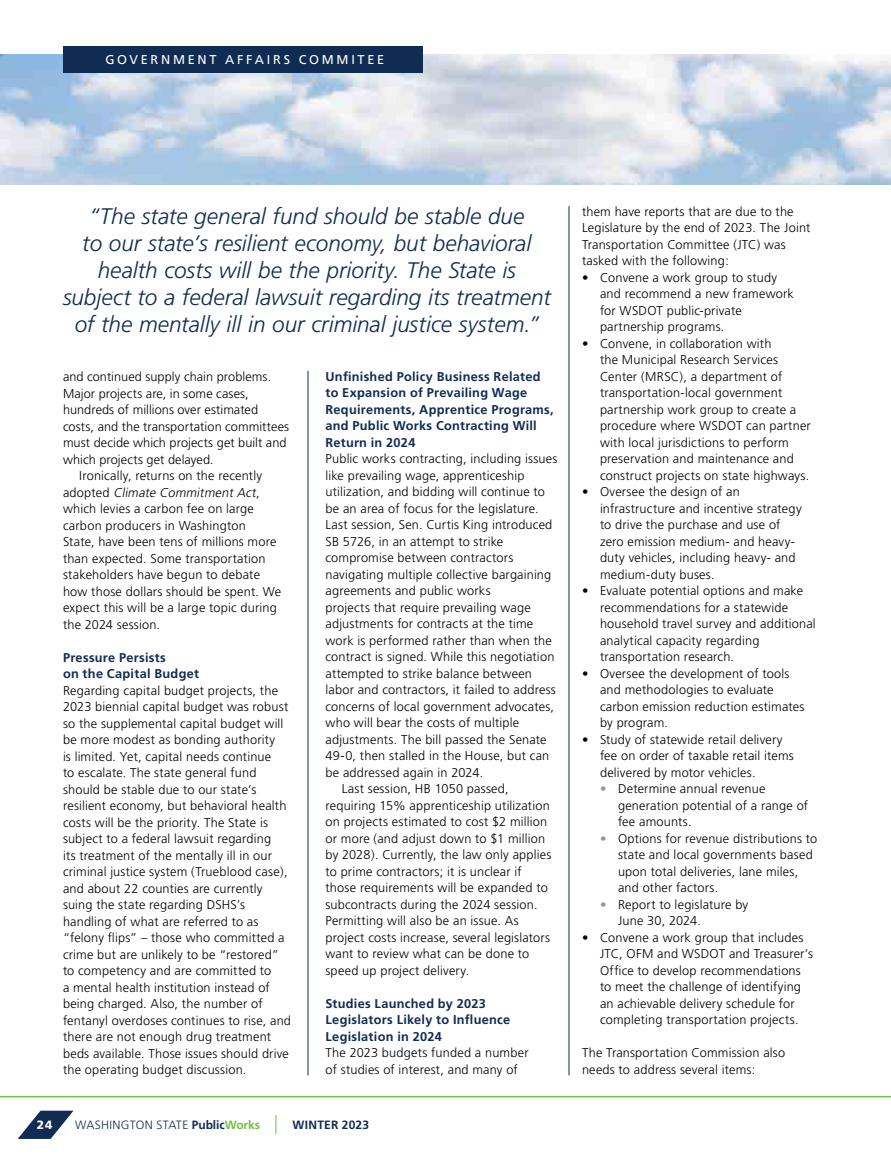
<style>
.page{position:relative;width:891px;height:1161px;background:#fff}
.page>*{position:absolute;margin:0;border:0;box-sizing:border-box;transform-origin:0 0}
.t1{font:italic 300 22.5px/27px "Frutiger";color:#102c52;text-align:center}
.t2{font:300 12.75px/16.5px "Frutiger";letter-spacing:.015em;color:#000}
.t3{font:700 12.75px/16.5px "Frutiger";letter-spacing:.02em;color:#102c52}
.t4{font:italic 300 12.75px "Frutiger";color:#000}
.t5{font:12.75px "Frutiger";letter-spacing:.215em;color:#fff}
.t6{font:300 12px "Frutiger";letter-spacing:.025em;color:#102c52}
.t7{font:700 12px "Frutiger";letter-spacing:.02em;color:#102c52}
.t8{font:900 12px "Frutiger";color:#fff}
.s1{font-style:normal}
.s2{font-weight:700}
.s3{font-weight:700;color:#77bd43}
.s4{color:#939598}
</style>
<div class="page">
<img style="left:0;top:54px;width:891px;height:130px">
<div style="left:63px;top:46px;width:360px;height:27px;background:#102c52"></div>
<hr style="left:308px;top:371px;width:1px;height:705px;background:#102c52">
<hr style="left:569px;top:206px;width:1px;height:869px;background:#102c52">
<svg style="left:276px;top:1115px;width:1px;height:19px"></svg>
<hr style="left:0;top:1096px;width:891px;height:1px;background:#77bd43">
<svg style="left:18px;top:1111px;width:55px;height:28px"></svg>
<p class="t5" style="left:105px;top:52px;width:280px">GOVERNMENT AFFAIRS COMMITEE</p>
<p class="t1" style="left:63px;top:203px;width:489px">“The state general fund should be stable due<br>to our state’s resilient economy, but behavioral health costs will be the priority. The State is subject to a federal lawsuit regarding its treatment of the mentally ill in our criminal justice system.”</p>
<p class="t2" style="left:63px;top:368px;width:210px">and continued supply chain problems.</p>
<p class="t2" style="left:63px;top:385px;width:187px">Major projects are, in some cases,</p>
<p class="t2" style="left:63px;top:401px;width:197px">hundreds of millions over estimated</p>
<p class="t2" style="left:63px;top:418px;width:228px">costs, and the transportation committees</p>
<p class="t2" style="left:63px;top:434px;width:225px">must decide which projects get built and</p>
<p class="t2" style="left:63px;top:451px;width:152px">which projects get delayed.</p>
<p class="t2" style="left:79px;top:467px;width:184px">Ironically, returns on the recently</p>
<p class="t4" style="left:63px;top:485px;width:198px"><span class="s1">a d o p t e d</span> Climate Commitment Act<span class="s1">,</span></p>
<p class="t2" style="left:63px;top:500px;width:192px">which levies a carbon fee on large</p>
<p class="t2" style="left:63px;top:517px;width:184px">carbon producers in Washington</p>
<p class="t2" style="left:63px;top:533px;width:215px">State, have been tens of millions more</p>
<p class="t2" style="left:63px;top:550px;width:204px">than expected. Some transportation</p>
<p class="t2" style="left:63px;top:566px;width:199px">stakeholders have begun to debate</p>
<p class="t2" style="left:63px;top:583px;width:220px">how those dollars should be spent. We</p>
<p class="t2" style="left:63px;top:599px;width:215px">expect this will be a large topic during</p>
<p class="t2" style="left:63px;top:616px;width:99px">the 2024 session.</p>
<p class="t3" style="left:63px;top:649px;width:138px">Pressure Persists<br>on the Capital Budget</p>
<p class="t2" style="left:63px;top:682px;width:230px">Regarding capital budget projects, the 2023 biennial capital budget was robust so the supplemental capital budget will be more modest as bonding authority<br>is limited. Yet, capital needs continue<br>to escalate. The state general fund should be stable due to our state’s resilient economy, but behavioral health costs will be the priority. The State is subject to a federal lawsuit regarding<br>its treatment of the mentally ill in our criminal justice system (Trueblood case), and about 22 counties are currently suing the state regarding DSHS’s handling of what are referred to as “felony flips” – those who committed a crime but are unlikely to be “restored” to competency and are committed to<br>a mental health institution instead of being charged. Also, the number of fentanyl overdoses continues to rise, and there are not enough drug treatment beds available. Those issues should drive the operating budget discussion.</p>
<p class="t3" style="left:326px;top:368px;width:230px">Unfinished Policy Business Related to Expansion of Prevailing Wage<br>Requirements, Apprentice Programs, and Public Works Contracting Will<br>Return in 2024</p>
<p class="t2" style="left:326px;top:451px;width:233px">Public works contracting, including issues</p>
<p class="t2" style="left:326px;top:467px;width:201px">like prevailing wage, apprenticeship</p>
<p class="t2" style="left:326px;top:484px;width:221px">utilization, and bidding will continue to</p>
<p class="t2" style="left:326px;top:500px;width:215px">be an area of focus for the legislature.</p>
<p class="t2" style="left:326px;top:517px;width:228px">Last session, Sen. Curtis King introduced</p>
<p class="t2" style="left:326px;top:533px;width:179px">SB 5726, in an attempt to strike</p>
<p class="t2" style="left:326px;top:550px;width:189px">compromise between contractors</p>
<p class="t2" style="left:326px;top:566px;width:227px">navigating multiple collective bargaining</p>
<p class="t2" style="left:326px;top:583px;width:167px">agreements and public works</p>
<p class="t2" style="left:326px;top:599px;width:207px">projects that require prevailing wage</p>
<p class="t2" style="left:326px;top:616px;width:209px">adjustments for contracts at the time</p>
<p class="t2" style="left:326px;top:632px;width:228px">work is performed rather than when the</p>
<p class="t2" style="left:326px;top:649px;width:230px">contract is signed. While this negotiation</p>
<p class="t2" style="left:326px;top:665px;width:208px">attempted to strike balance between</p>
<p class="t2" style="left:326px;top:682px;width:232px">labor and contractors, it failed to address</p>
<p class="t2" style="left:326px;top:698px;width:230px">concerns of local government advocates,</p>
<p class="t2" style="left:326px;top:715px;width:195px">who will bear the costs of multiple</p>
<p class="t2" style="left:326px;top:731px;width:223px">adjustments. The bill passed the Senate</p>
<p class="t2" style="left:326px;top:748px;width:225px">49-0, then stalled in the House, but can</p>
<p class="t2" style="left:326px;top:764px;width:159px">be addressed again in 2024.</p>
<p class="t2" style="left:342px;top:781px;width:168px">Last session, HB 1050 passed,</p>
<p class="t2" style="left:326px;top:797px;width:226px">requiring 15% apprenticeship utilization</p>
<p class="t2" style="left:326px;top:814px;width:223px">on projects estimated to cost $2 million</p>
<p class="t2" style="left:326px;top:830px;width:221px">or more (and adjust down to $1 million</p>
<p class="t2" style="left:326px;top:847px;width:228px">by 2028). Currently, the law only applies</p>
<p class="t2" style="left:326px;top:863px;width:198px">to prime contractors; it is unclear if</p>
<p class="t2" style="left:326px;top:880px;width:224px">those requirements will be expanded to</p>
<p class="t2" style="left:326px;top:896px;width:214px">subcontracts during the 2024 session.</p>
<p class="t2" style="left:326px;top:913px;width:195px">Permitting will also be an issue. As</p>
<p class="t2" style="left:326px;top:929px;width:226px">project costs increase, several legislators</p>
<p class="t2" style="left:326px;top:946px;width:205px">want to review what can be done to</p>
<p class="t2" style="left:326px;top:962px;width:145px">speed up project delivery.</p>
<p class="t3" style="left:325px;top:995px;width:186px">Studies Launched by 2023<br>Legislators Likely to Influence<br>Legislation in 2024</p>
<p class="t2" style="left:325px;top:1045px;width:205px">The 2023 budgets funded a number of studies of interest, and many of</p>
<p class="t8" style="left:37px;top:1117px;width:17px">24</p>
<p class="t6" style="left:75px;top:1118px;width:186px">WASHINGTON STATE <span class="s2">Public</span><span class="s3">Works</span></p>
<p class="t7" style="left:292px;top:1117px;width:78px">WINTER 2023</p>
<p class="t2" style="left:582px;top:203px;width:230px">them have reports that are due to the Legislature by the end of 2023. The Joint Transportation Committee (JTC) was tasked with the following:</p>
<p class="t2" style="left:600px;top:269px;width:195px;text-indent:-18px">• Convene a work group to study and recommend a new framework for WSDOT public-private partnership programs.</p>
<p class="t2" style="left:600px;top:335px;width:212px;text-indent:-18px">• Convene, in collaboration with<br>the Municipal Research Services Center (MRSC), a department of transportation-local government partnership work group to create a procedure where WSDOT can partner with local jurisdictions to perform preservation and maintenance and construct projects on state highways.</p>
<p class="t2" style="left:600px;top:484px;width:203px;text-indent:-18px">• Oversee the design of an infrastructure and incentive strategy to drive the purchase and use of zero emission medium- and heavy&shy;duty vehicles, including heavy- and medium-duty buses.</p>
<p class="t2" style="left:600px;top:583px;width:217px;text-indent:-18px">• Evaluate potential options and make recommendations for a statewide household travel survey and additional analytical capacity regarding transportation research.</p>
<p class="t2" style="left:600px;top:665px;width:206px;text-indent:-18px">• Oversee the development of tools and methodologies to evaluate carbon emission reduction estimates by program.</p>
<p class="t2" style="left:600px;top:731px;width:195px;text-indent:-18px">• Study of statewide retail delivery fee on order of taxable retail items delivered by motor vehicles.</p>
<p class="t2" style="left:618px;top:781px;width:192px;text-indent:-18px"><span class="s4">•</span> Determine annual revenue generation potential of a range of fee amounts.</p>
<p class="t2" style="left:618px;top:830px;width:201px;text-indent:-18px"><span class="s4">•</span> Options for revenue distributions to state and local governments based upon total deliveries, lane miles, and other factors.</p>
<p class="t2" style="left:618px;top:896px;width:132px;text-indent:-18px"><span class="s4">•</span> Report to legislature by<br>June 30, 2024.</p>
<p class="t2" style="left:600px;top:929px;width:215px;text-indent:-18px">• Convene a work group that includes JTC, OFM and WSDOT and Treasurer’s Office to develop recommendations to meet the challenge of identifying an achievable delivery schedule for completing transportation projects.</p>
<p class="t2" style="left:582px;top:1045px;width:205px">The Transportation Commission also needs to address several items:</p>
</div>
